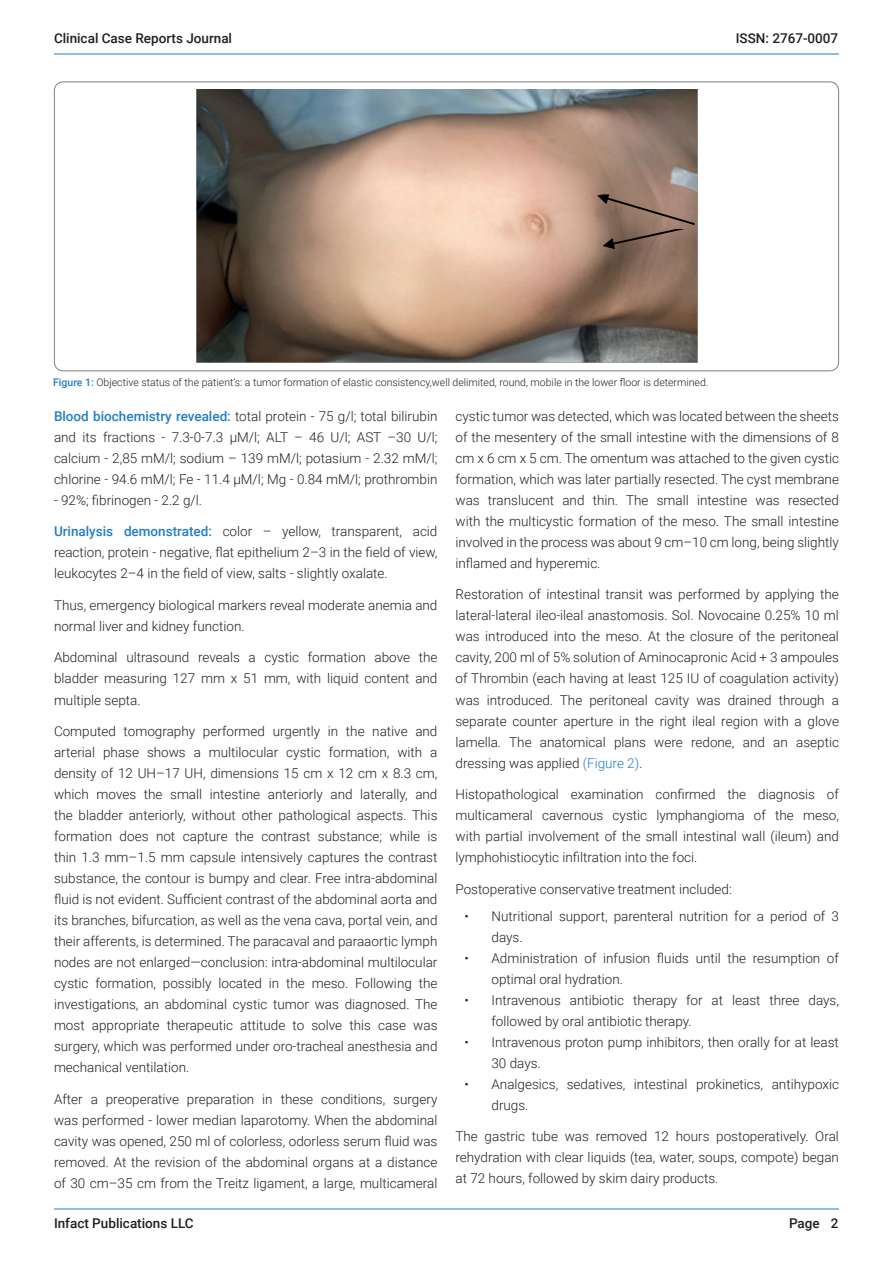
<style>
.page{position:relative;width:893px;height:1263px;background:#fff}
.page>*{position:absolute;margin:0;border:0;box-sizing:border-box;transform-origin:0 0}
.Text__7{font:300 13.5px/21px "Roboto";color:#231f20;text-align:justify}
.Text_part{font:300 13.5px/21px "Roboto";color:#231f20}
.t1{font:500 13.5px "Roboto";color:#231f20}
.figure_text{font:300 10.5px "Roboto";color:#231f20}
.s1{font-weight:500;color:#247ec2}
.s2{color:#247ec2}
</style>
<div class="page">
<img style="left:196px;top:89px;width:502px;height:274px">
<svg style="left:597px;top:194px;width:98px;height:55px;background:#896d5f"></svg>
<hr style="left:54px;top:54px;width:785px;height:1px;background:#267dc2">
<hr style="left:54px;top:1208px;width:785px;height:1px;background:#267dc2">
<p class="t1" style="left:54px;top:29px;width:180px">Clinical Case Reports Journal</p>
<p class="t1" style="left:736px;top:29px;width:104px">ISSN: 2767-0007</p>
<p class="figure_text" style="left:53px;top:374px;width:657px"><span class="s1">Figure 1:</span> Objective status of the patient’s: a tumor formation of elastic consistency,well delimited, round, mobile in the lower floor is determined.</p>
<p class="Text__7" style="left:54px;top:405px;width:385px"><span class="s1">Blood biochemistry revealed:</span> total protein - 75 g/l; total bilirubin and its fractions - 7.3-0-7.3 µM/l; ALT – 46 U/l; AST –30 U/l; calcium - 2,85 mM/l; sodium – 139 mM/l; potasium - 2.32 mM/l; chlorine - 94.6 mM/l; Fe - 11.4 µM/l; Mg - 0.84 mM/l; prothrombin</p>
<p class="Text__7" style="left:54px;top:489px;width:150px">- 92%; fibrinogen - 2.2 g/l.</p>
<p class="Text__7" style="left:54px;top:521px;width:385px"><span class="s1">Urinalysis demonstrated:</span> color – yellow, transparent, acid reaction, protein - negative, flat epithelium 2–3 in the field of view, leukocytes 2–4 in the field of view, salts - slightly oxalate.</p>
<p class="Text__7" style="left:54px;top:594px;width:385px">Thus, emergency biological markers reveal moderate anemia and normal liver and kidney function.</p>
<p class="Text__7" style="left:54px;top:647px;width:385px">Abdominal ultrasound reveals a cystic formation above the bladder measuring 127 mm x 51 mm, with liquid content and multiple septa.</p>
<p class="Text__7" style="left:54px;top:720px;width:385px">Computed tomography performed urgently in the native and arterial phase shows a multilocular cystic formation, with a density of 12 UH–17 UH, dimensions 15 cm x 12 cm x 8.3 cm, which moves the small intestine anteriorly and laterally, and the bladder anteriorly, without other pathological aspects. This formation does not capture the contrast substance; while is thin 1.3 mm–1.5 mm capsule intensively captures the contrast substance, the contour is bumpy and clear. Free intra-abdominal fluid is not evident. Sufficient contrast of the abdominal aorta and its branches, bifurcation, as well as the vena cava, portal vein, and their afferents, is determined. The paracaval and paraaortic lymph nodes are not enlarged—conclusion: intra-abdominal multilocular cystic formation, possibly located in the meso. Following the investigations, an abdominal cystic tumor was diagnosed. The most appropriate therapeutic attitude to solve this case was surgery, which was performed under oro-tracheal anesthesia and mechanical ventilation.</p>
<p class="Text__7" style="left:54px;top:1088px;width:385px">After a preoperative preparation in these conditions, surgery was performed - lower median laparotomy. When the abdominal cavity was opened, 250 ml of colorless, odorless serum fluid was removed. At the revision of the abdominal organs at a distance of 30 cm–35 cm from the Treitz ligament, a large, multicameral</p>
<p class="Text__7" style="left:455px;top:405px;width:385px">cystic tumor was detected, which was located between the sheets of the mesentery of the small intestine with the dimensions of 8 cm x 6 cm x 5 cm. The omentum was attached to the given cystic formation, which was later partially resected. The cyst membrane was translucent and thin. The small intestine was resected with the multicystic formation of the meso. The small intestine involved in the process was about 9 cm–10 cm long, being slightly inflamed and hyperemic.</p>
<p class="Text__7" style="left:455px;top:584px;width:385px">Restoration of intestinal transit was performed by applying the lateral-lateral ileo-ileal anastomosis. Sol. Novocaine 0.25% 10 ml was introduced into the meso. At the closure of the peritoneal cavity, 200 ml of 5% solution of Aminocapronic Acid + 3 ampoules of Thrombin (each having at least 125 IU of coagulation activity) was introduced. The peritoneal cavity was drained through a separate counter aperture in the right ileal region with a glove lamella. The anatomical plans were redone, and an aseptic dressing was applied <span class="s2">(Figure 2)</span>.</p>
<p class="Text__7" style="left:455px;top:783px;width:385px">Histopathological examination confirmed the diagnosis of multicameral cavernous cystic lymphangioma of the meso, with partial involvement of the small intestinal wall (ileum) and lymphohistiocytic infiltration into the foci.</p>
<p class="Text__7" style="left:455px;top:878px;width:278px">Postoperative conservative treatment included:</p>
<p class="Text_part" style="left:491px;top:905px;width:349px;text-indent:-27px">• Nutritional support, parenteral nutrition for a period of 3 days.</p>
<p class="Text_part" style="left:491px;top:947px;width:349px;text-indent:-27px">• Administration of infusion fluids until the resumption of optimal oral hydration.</p>
<p class="Text_part" style="left:491px;top:989px;width:349px;text-indent:-27px">• Intravenous antibiotic therapy for at least three days, followed by oral antibiotic therapy.</p>
<p class="Text_part" style="left:491px;top:1031px;width:349px;text-indent:-27px">• Intravenous proton pump inhibitors, then orally for at least<br>30 days.</p>
<p class="Text_part" style="left:491px;top:1073px;width:349px;text-indent:-27px">• Analgesics, sedatives, intestinal prokinetics, antihypoxic drugs.</p>
<p class="Text__7" style="left:455px;top:1125px;width:385px">The gastric tube was removed 12 hours postoperatively. Oral rehydration with clear liquids (tea, water, soups, compote) began at 72 hours, followed by skim dairy products.</p>
<p class="t1" style="left:54px;top:1213px;width:141px">Infact Publications LLC</p>
<p class="t1" style="left:789px;top:1213px;width:51px">Page 2</p>
</div>
